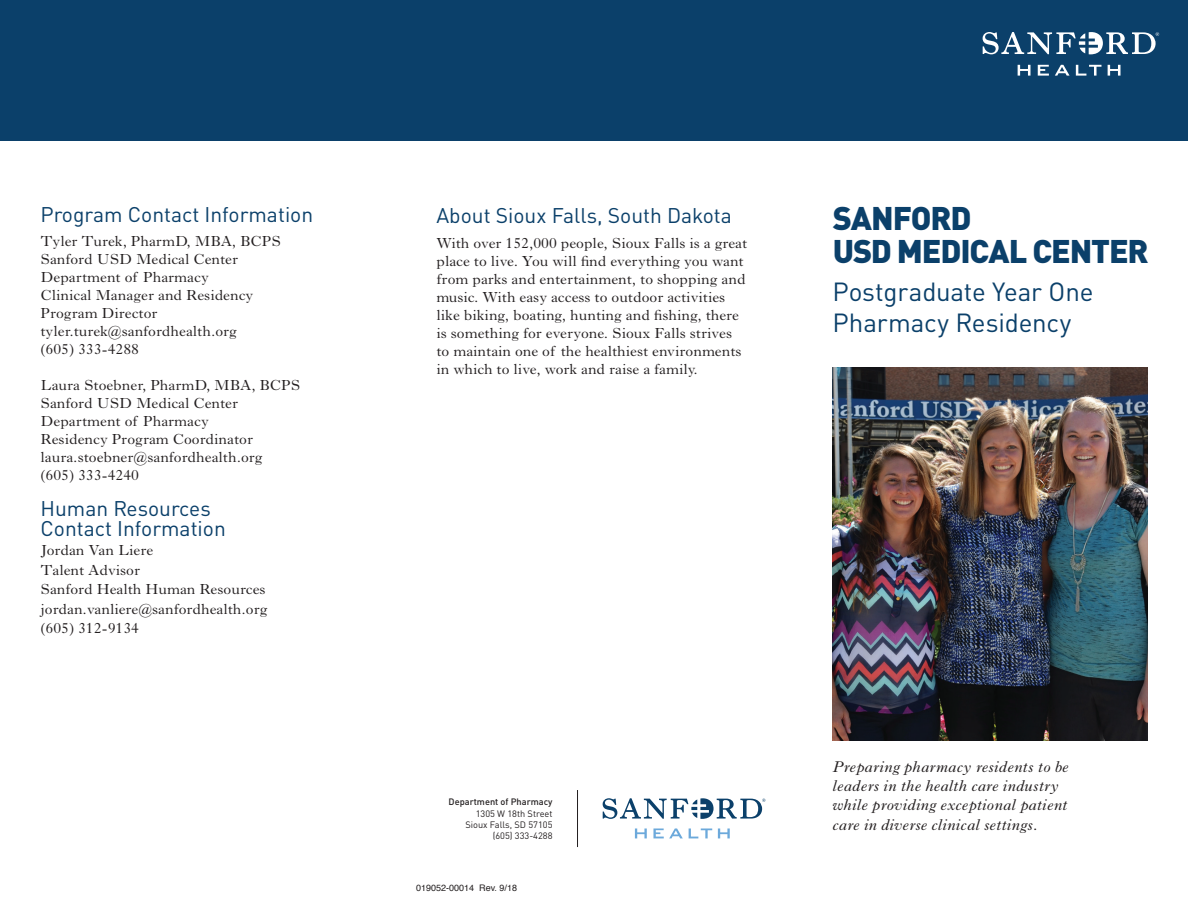
<style>
.page{position:relative;width:1188px;height:918px;background:#fff}
.page>*{position:absolute;margin:0;border:0;box-sizing:border-box;transform-origin:0 0}
.t1{font:900 32.4px/32.4px "DINOT";letter-spacing:-.035em;color:#0b406a}
.t2{font:25.95px/30.8px "DINOT";letter-spacing:-.005em;color:#0b406a}
.t3{font:21px/19.5px "DINOT";color:#0b406a}
.t4{font:italic 16.05px/19.2px "Imprint MT Pro";color:#231f20}
.t5{font:15px/18px "Imprint MT Pro";color:#231f20}
.t6{font:9.15px/11.1px "DINOT";color:#231f20;text-align:right}
.t7{font:500 9.15px "DINOT";color:#231f20}
.t8{font:9px "Helvetica";color:#231f20}
</style>
<div class="page">
<div style="left:0;top:0;width:1188px;height:140px;background:#0b406a"></div>
<svg style="left:1018px;top:65px;width:12px;height:11px"></svg>
<svg style="left:1038px;top:65px;width:11px;height:11px"></svg>
<svg style="left:1055px;top:65px;width:15px;height:11px"></svg>
<svg style="left:1076px;top:65px;width:25px;height:11px"></svg>
<svg style="left:1108px;top:65px;width:12px;height:11px"></svg>
<svg style="left:983px;top:32px;width:176px;height:22px"></svg>
<svg style="left:635px;top:828px;width:12px;height:10px"></svg>
<svg style="left:653px;top:828px;width:30px;height:10px"></svg>
<svg style="left:689px;top:828px;width:23px;height:10px"></svg>
<svg style="left:718px;top:828px;width:12px;height:10px"></svg>
<svg style="left:603px;top:798px;width:162px;height:21px"></svg>
<hr style="left:577px;top:790px;width:1px;height:57px;background:#231f20">
<img style="left:833px;top:367px;width:315px;height:374px">
<h3 class="t3" style="left:40px;top:204px;width:274px">Program Contact Information</h3>
<p class="t5" style="left:40px;top:232px;width:242px">Tyler Turek, PharmD, MBA, BCPS<br>Sanford USD Medical Center<br>Department of Pharmacy<br>Clinical Manager and Residency<br>Program Director tyler.turek@sanfordhealth.org<br>(605) 333-4288</p>
<p class="t5" style="left:40px;top:376px;width:261px">Laura Stoebner, PharmD, MBA, BCPS<br>Sanford USD Medical Center<br>Department of Pharmacy<br>Residency Program Coordinator laura.stoebner@sanfordhealth.org<br>(605) 333-4240</p>
<h3 class="t3" style="left:40px;top:499px;width:187px">Human Resources<br>Contact Information</h3>
<p class="t5" style="left:40px;top:541px;width:228px;line-height:19.5px">Jordan Van Liere<br>Talent Advisor<br>Sanford Health Human Resources jordan.vanliere@sanfordhealth.org (605) 312-9134</p>
<h3 class="t3" style="left:436px;top:205px;width:297px">About Sioux Falls, South Dakota</h3>
<p class="t5" style="left:436px;top:234px;width:312px">With over 152,000 people, Sioux Falls is a great place to live. You will find everything you want from parks and entertainment, to shopping and music. With easy access to outdoor activities like biking, boating, hunting and fishing, there is something for everyone. Sioux Falls strives to maintain one of the healthiest environments in which to live, work and raise a family.</p>
<h1 class="t1" style="left:833px;top:201px;width:318px">SANFORD<br>USD MEDICAL CENTER</h1>
<h2 class="t2" style="left:833px;top:276px;width:262px">Postgraduate Year One<br>Pharmacy Residency</h2>
<p class="t7" style="left:449px;top:796px;width:105px">Department of Pharmacy</p>
<p class="t6" style="left:465px;top:808px;width:89px">1305 W 18th Street<br>Sioux Falls, SD 57105 (605) 333-4288</p>
<p class="t8" style="left:416px;top:881px;width:102px">019052-00014 Rev. 9/18</p>
<p class="t4" style="left:833px;top:757px;width:238px">Preparing pharmacy residents to be leaders in the health care industry while providing exceptional patient care in diverse clinical settings.</p>
</div>
